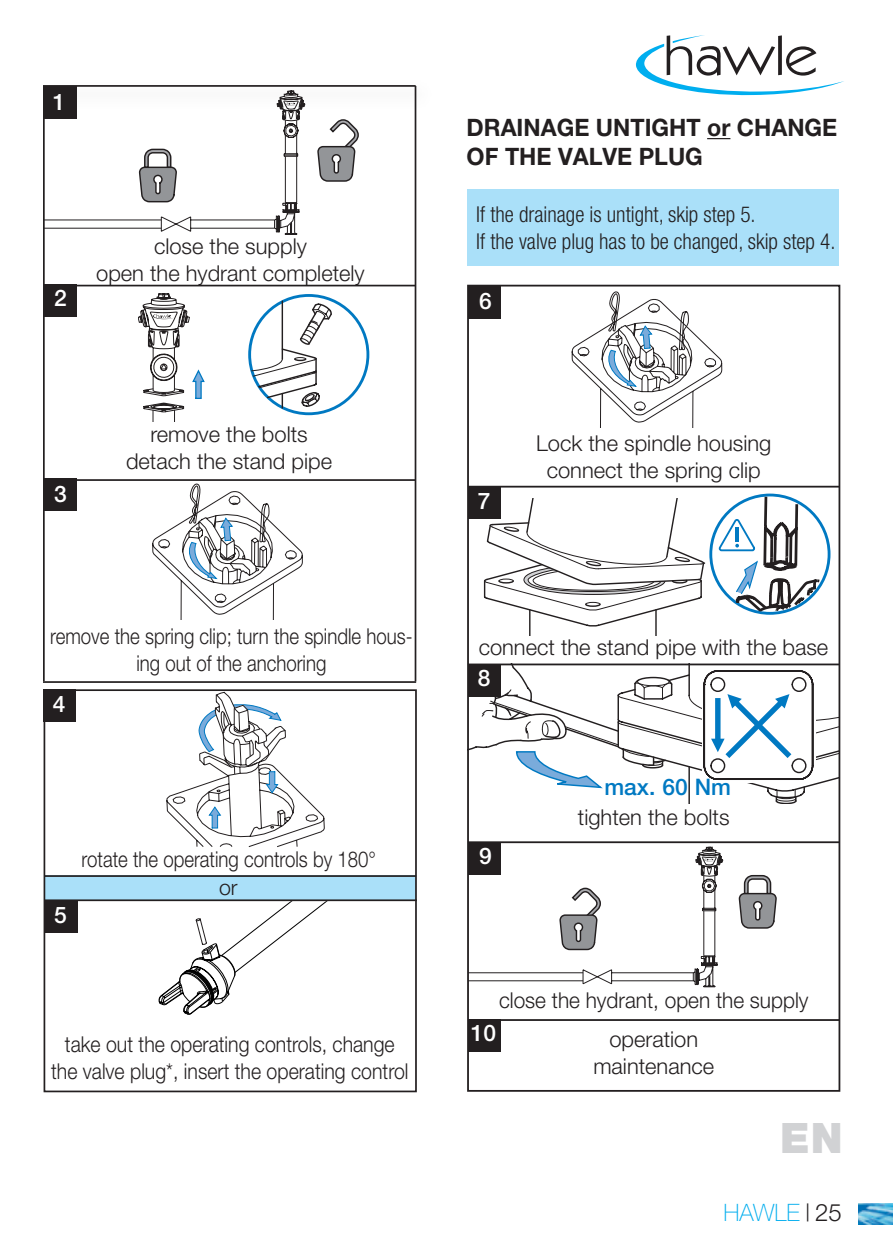
<style>
.page{position:relative;width:893px;height:1259px;background:#fff}
.page>*{position:absolute;margin:0;border:0;box-sizing:border-box;transform-origin:0 0}
.t1{font:900 42px "Helvetica Neue LT Pro";color:#d1d2d4}
.Titel_3{font:700 24px/28.8px "Helvetica Neue LT Pro";color:#231f20}
.t2{font:100 24px "Helvetica Neue LT Pro";color:#00adee}
.t3{font:500 22.8px "Helvetica Neue LT Pro";color:#fff}
.t4{font:500 22.8px "Helvetica Neue LT Pro";color:#0079c2}
.Beschreiben1{font:300 21.9px "Helvetica Neue LT Pro";color:#231f20}
.Beschreiben1-2{font:300 21.9px/27px "Helvetica Neue LT Pro";color:#231f20;text-align:center;scale:.85 1}
.Beschreiben1-3{font:300 21.9px "Helvetica Neue LT Pro";color:#231f20;scale:.89 1}
.Überschrift_1{font:300 condensed 21.9px/27px "Helvetica Neue LT Pro";color:#231f20}
.Beschreiben1-4{font:300 21.9px "Helvetica Neue LT Pro";color:#231f20;scale:.95 1}
.Beschreiben1-5{font:300 21.3px "Helvetica Neue LT Pro";color:#231f20}
.s1{font-weight:300;font-stretch:expanded;color:#231f20}
.s2{font-weight:300;color:#231f20}
</style>
<div class="page">
<svg style="left:635px;top:35px;width:209px;height:61px"></svg>
<img style="left:859px;top:1203px;width:34px;height:22px">
<svg style="left:707px;top:138px;width:23px;height:1px"></svg>
<div style="left:468px;top:189px;width:371px;height:77px;background:#aae0f9"></div>
<div style="left:44px;top:875px;width:372px;height:25px;background:#aae0f9"></div>
<div style="left:44px;top:689px;width:373px;height:403px;border:2px solid #231f20"></div>
<div style="left:44px;top:285px;width:33px;height:32px;background:#231f20"></div>
<div style="left:44px;top:478px;width:33px;height:33px;background:#231f20"></div>
<div style="left:44px;top:689px;width:32px;height:33px;background:#231f20"></div>
<div style="left:45px;top:900px;width:32px;height:32px;background:#231f20"></div>
<hr style="left:44px;top:285px;width:372px;height:1px;background:#231f20">
<hr style="left:46px;top:479px;width:369px;height:2px;background:#231f20">
<hr style="left:43px;top:681px;width:373px;height:2px;background:#231f20">
<hr style="left:44px;top:875px;width:372px;height:2px;background:#231f20">
<hr style="left:44px;top:899px;width:373px;height:2px;background:#231f20">
<hr style="left:43px;top:86px;width:2px;height:595px;background:#231f20">
<div style="left:248px;top:294px;width:121px;height:121px;border:3px solid #0079c2;border-radius:50%"></div>
<hr style="left:282px;top:301px;width:1px;height:58px;background:#231f20">
<svg style="left:251px;top:303px;width:82px;height:105px"></svg>
<svg style="left:45px;top:112px;width:255px;height:122px"></svg>
<svg style="left:317px;top:119px;width:42px;height:63px"></svg>
<hr style="left:415px;top:86px;width:1px;height:595px;background:#231f20">
<svg style="left:152px;top:483px;width:151px;height:136px"></svg>
<svg style="left:166px;top:692px;width:159px;height:155px"></svg>
<svg style="left:138px;top:293px;width:67px;height:128px"></svg>
<div style="left:38px;top:77px;width:400px;height:35px;background:#231f20;opacity:.3"></div>
<hr style="left:43px;top:85px;width:373px;height:2px;background:#231f20">
<svg style="left:468px;top:665px;width:372px;height:138px"></svg>
<div style="left:468px;top:286px;width:32px;height:32px;background:#231f20"></div>
<div style="left:468px;top:486px;width:32px;height:32px;background:#231f20"></div>
<div style="left:468px;top:664px;width:32px;height:32px;background:#231f20"></div>
<div style="left:468px;top:842px;width:32px;height:32px;background:#231f20"></div>
<div style="left:468px;top:1019px;width:32px;height:33px;background:#231f20"></div>
<hr style="left:468px;top:486px;width:372px;height:1px;background:#231f20">
<hr style="left:468px;top:663px;width:372px;height:2px;background:#231f20">
<hr style="left:468px;top:841px;width:372px;height:2px;background:#231f20">
<hr style="left:468px;top:1019px;width:372px;height:2px;background:#231f20">
<svg style="left:469px;top:846px;width:254px;height:141px"></svg>
<svg style="left:738px;top:874px;width:39px;height:55px"></svg>
<svg style="left:572px;top:291px;width:150px;height:136px"></svg>
<svg style="left:484px;top:497px;width:335px;height:139px"></svg>
<svg style="left:150px;top:901px;width:190px;height:114px"></svg>
<p class="t3" style="left:53px;top:88px;width:14px">1</p>
<p class="t3" style="left:54px;top:285px;width:14px">2</p>
<p class="Beschreiben1" style="left:154px;top:233px;width:154px">close the supply</p>
<p class="Beschreiben1" style="left:96px;top:260px;width:270px">open the hydrant completely</p>
<p class="t3" style="left:54px;top:480px;width:14px">3</p>
<p class="Beschreiben1" style="left:150px;top:420px;width:159px">remove the bolts</p>
<p class="Beschreiben1" style="left:126px;top:447px;width:208px">detach the stand pipe</p>
<p class="Beschreiben1-2" style="left:50px;top:622px;width:428px">remove the spring clip; turn the spindle hous&shy;ing out of the anchoring</p>
<p class="t3" style="left:53px;top:691px;width:14px">4</p>
<p class="t3" style="left:54px;top:901px;width:14px">5</p>
<p class="Beschreiben1-2" style="left:82px;top:845px;width:348px">rotate the operating controls by 180°</p>
<p class="Beschreiben1-5" style="left:219px;top:875px;width:20px">or</p>
<p class="Beschreiben1-3" style="left:65px;top:1031px;width:372px">take out the operating controls, change</p>
<p class="Beschreiben1-3" style="left:51px;top:1058px;width:403px">the valve plug*, insert the operating control</p>
<p class="Titel_3" style="left:467px;top:113px;width:372px">DRAINAGE UNTIGHT or CHANGE<br>OF THE VALVE PLUG</p>
<p class="Überschrift_1" style="left:476px;top:201px;width:361px">If the drainage is untight, skip step 5.<br>If the valve plug has to be changed, skip step 4.</p>
<p class="t3" style="left:479px;top:287px;width:14px">6</p>
<p class="t3" style="left:478px;top:487px;width:14px">7</p>
<p class="Beschreiben1" style="left:536px;top:430px;width:237px">Lock the spindle housing</p>
<p class="Beschreiben1" style="left:547px;top:456px;width:216px">connect the spring clip</p>
<p class="Beschreiben1" style="left:479px;top:633px;width:351px">connect the stand pipe with the base</p>
<p class="t3" style="left:478px;top:665px;width:14px">8</p>
<p class="t3" style="left:479px;top:842px;width:14px">9</p>
<p class="t4" style="left:604px;top:773px;width:128px">max. 60 Nm</p>
<p class="Beschreiben1" style="left:578px;top:804px;width:153px">tighten the bolts</p>
<p class="Beschreiben1-4" style="left:499px;top:986px;width:327px">close the hydrant, open the supply</p>
<p class="t3" style="left:471px;top:1019px;width:27px">10</p>
<p class="Beschreiben1" style="left:609px;top:1026px;width:90px">operation</p>
<p class="Beschreiben1" style="left:593px;top:1052px;width:122px">maintenance</p>
<p class="t1" style="left:780px;top:1112px;width:64px">EN</p>
<p class="t2" style="left:724px;top:1198px;width:120px">HAWLE <span class="s1">|</span> <span class="s2">25</span></p>
</div>
